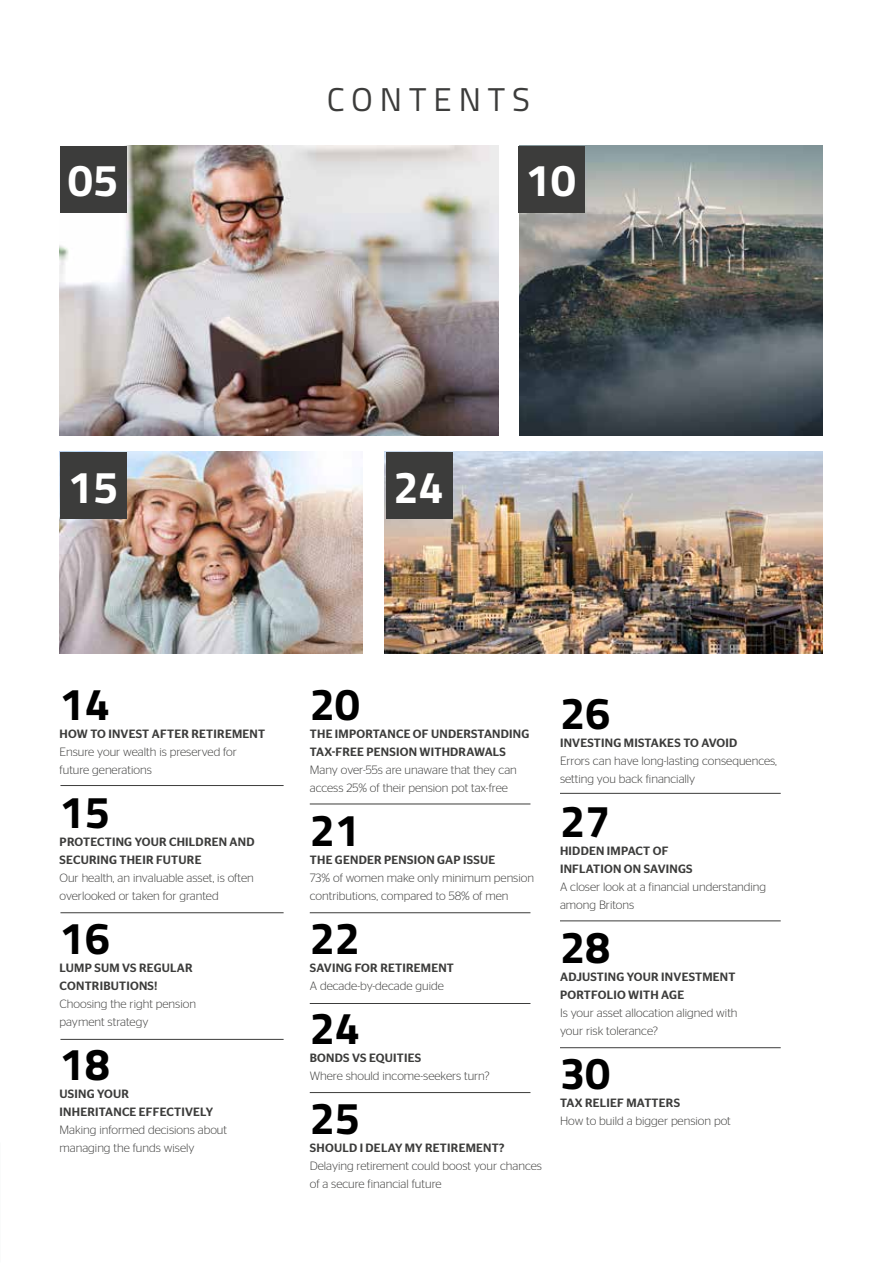
<style>
.page{position:relative;width:893px;height:1263px;background:#fff}
.page>*{position:absolute;margin:0;border:0;box-sizing:border-box;transform-origin:0 0}
.t1{font:700 45px "Titillium";color:#000}
.t2{font:700 45px "Titillium";color:#fff}
.t3{font:33px "Titillium";letter-spacing:.21em;color:#3c3c3b}
.t4{font:300 12px/18px "Stag Sans";color:#3c3c3b}
.t5{font:500 12px/18px "Stag Sans";letter-spacing:.02em;color:#3c3c3b}
</style>
<div class="page">
<hr style="left:310px;top:912px;width:220px;height:1px;background:#3c3c3b">
<hr style="left:310px;top:1003px;width:220px;height:1px;background:#3c3c3b">
<hr style="left:310px;top:1092px;width:220px;height:1px;background:#3c3c3b">
<hr style="left:310px;top:804px;width:220px;height:1px;background:#3c3c3b">
<hr style="left:560px;top:793px;width:221px;height:1px;background:#3c3c3b">
<hr style="left:560px;top:921px;width:221px;height:1px;background:#3c3c3b">
<hr style="left:560px;top:1047px;width:221px;height:1px;background:#3c3c3b">
<hr style="left:60px;top:785px;width:224px;height:1px;background:#3c3c3b">
<hr style="left:60px;top:912px;width:224px;height:1px;background:#3c3c3b">
<hr style="left:60px;top:1039px;width:224px;height:1px;background:#3c3c3b">
<img style="left:60px;top:146px;width:438px;height:289px">
<img style="left:520px;top:146px;width:303px;height:289px">
<img style="left:60px;top:452px;width:303px;height:202px">
<img style="left:384px;top:452px;width:439px;height:202px">
<div style="left:60px;top:146px;width:67px;height:67px;background:#3c3c3b"></div>
<div style="left:60px;top:452px;width:67px;height:67px;background:#3c3c3b"></div>
<div style="left:386px;top:452px;width:67px;height:67px;background:#3c3c3b"></div>
<div style="left:518px;top:146px;width:67px;height:67px;background:#3c3c3b"></div>
<h1 class="t2" style="left:68px;top:146px;width:52px">05</h1>
<h2 class="t3" style="left:327px;top:75px;width:205px">CONTENTS</h2>
<h1 class="t2" style="left:526px;top:146px;width:52px">10</h1>
<h1 class="t2" style="left:68px;top:453px;width:52px">15</h1>
<h1 class="t2" style="left:393px;top:453px;width:52px">24</h1>
<h1 class="t1" style="left:60px;top:670px;width:52px">14</h1>
<p class="t5" style="left:60px;top:725px;width:207px">HOW TO INVEST AFTER RETIREMENT</p>
<p class="t4" style="left:60px;top:743px;width:179px">Ensure your wealth is preserved for future generations</p>
<h1 class="t1" style="left:60px;top:778px;width:52px">15</h1>
<p class="t5" style="left:60px;top:833px;width:196px">PROTECTING YOUR CHILDREN AND<br>SECURING THEIR FUTURE</p>
<p class="t4" style="left:60px;top:869px;width:196px">Our health, an invaluable asset, is often overlooked or taken for granted</p>
<h1 class="t1" style="left:60px;top:904px;width:52px">16</h1>
<p class="t5" style="left:60px;top:959px;width:135px">LUMP SUM VS REGULAR<br>CONTRIBUTIONS!</p>
<p class="t4" style="left:60px;top:995px;width:138px">Choosing the right pension payment strategy</p>
<h1 class="t1" style="left:60px;top:1030px;width:52px">18</h1>
<p class="t5" style="left:60px;top:1085px;width:155px">USING YOUR<br>INHERITANCE EFFECTIVELY</p>
<p class="t4" style="left:60px;top:1121px;width:169px">Making informed decisions about managing the funds wisely</p>
<h1 class="t1" style="left:310px;top:670px;width:52px">20</h1>
<p class="t5" style="left:310px;top:725px;width:221px">THE IMPORTANCE OF UNDERSTANDING<br>TAX-FREE PENSION WITHDRAWALS</p>
<p class="t4" style="left:310px;top:761px;width:209px">Many over-55s are unaware that they can access 25% of their pension pot tax-free</p>
<h1 class="t1" style="left:310px;top:796px;width:52px">21</h1>
<p class="t5" style="left:310px;top:851px;width:187px">THE GENDER PENSION GAP ISSUE</p>
<p class="t4" style="left:310px;top:869px;width:226px">73% of women make only minimum pension contributions, compared to 58% of men</p>
<h1 class="t1" style="left:310px;top:904px;width:52px">22</h1>
<p class="t5" style="left:310px;top:959px;width:146px">SAVING FOR RETIREMENT</p>
<p class="t4" style="left:310px;top:977px;width:136px">A decade-by-decade guide</p>
<h1 class="t1" style="left:310px;top:994px;width:52px">24</h1>
<p class="t5" style="left:310px;top:1049px;width:113px">BONDS VS EQUITIES</p>
<p class="t4" style="left:310px;top:1067px;width:181px">Where should income-seekers turn?</p>
<h1 class="t1" style="left:310px;top:1084px;width:52px">25</h1>
<p class="t5" style="left:310px;top:1139px;width:196px">SHOULD I DELAY MY RETIREMENT?</p>
<p class="t4" style="left:310px;top:1157px;width:234px">Delaying retirement could boost your chances of a secure financial future</p>
<h1 class="t1" style="left:560px;top:679px;width:52px">26</h1>
<p class="t5" style="left:560px;top:734px;width:179px">INVESTING MISTAKES TO AVOID</p>
<p class="t4" style="left:560px;top:752px;width:219px">Errors can have long-lasting consequences, setting you back financially</p>
<h1 class="t1" style="left:560px;top:787px;width:52px">27</h1>
<p class="t5" style="left:560px;top:842px;width:134px">HIDDEN IMPACT OF<br>INFLATION ON SAVINGS</p>
<p class="t4" style="left:560px;top:878px;width:208px">A closer look at a financial understanding among Britons</p>
<h1 class="t1" style="left:560px;top:913px;width:52px">28</h1>
<p class="t5" style="left:560px;top:968px;width:177px">ADJUSTING YOUR INVESTMENT<br>PORTFOLIO WITH AGE</p>
<p class="t4" style="left:560px;top:1004px;width:179px">Is your asset allocation aligned with your risk tolerance?</p>
<h1 class="t1" style="left:560px;top:1039px;width:52px">30</h1>
<p class="t5" style="left:560px;top:1094px;width:122px">TAX RELIEF MATTERS</p>
<p class="t4" style="left:560px;top:1112px;width:172px">How to build a bigger pension pot</p>
</div>
